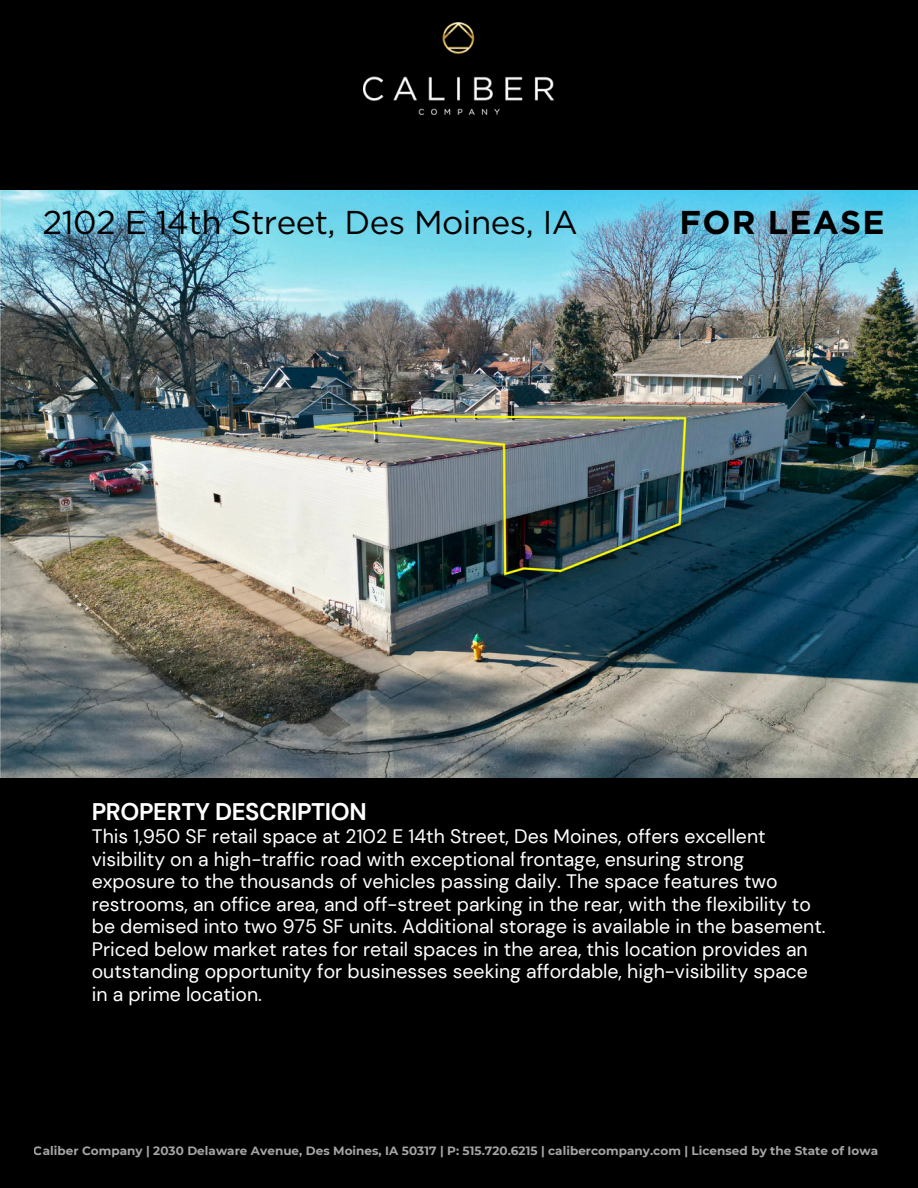
<style>
.page{position:relative;width:918px;height:1188px;background:#000}
.page>*{position:absolute;margin:0;border:0;box-sizing:border-box;transform-origin:0 0}
.t1{font:33px "Gotham";letter-spacing:-.015em;color:#000}
.t2{font:700 33px "Gotham";letter-spacing:.035em;color:#000}
.t3{font:700 24px "DM Sans";letter-spacing:-.015em;color:#fff}
.t4{font:19.5px/22.5px "DM Sans";color:#fff}
.t5{font:700 12px "Montserrat";letter-spacing:.005em;color:#fff}
</style>
<div class="page">
<img style="left:364px;top:22px;width:190px;height:93px">
<img style="left:0;top:190px;width:918px;height:587px">
<p class="t1" style="left:43px;top:202px;width:537px">2102 E 14th Street, Des Moines, IA</p>
<p class="t2" style="left:680px;top:202px;width:207px">FOR LEASE</p>
<h2 class="t3" style="left:92px;top:796px;width:277px">PROPERTY DESCRIPTION</h2>
<h1 class="t4" style="left:92px;top:825px;width:735px">This 1,950 SF retail space at 2102 E 14th Street, Des Moines, offers excellent visibility on a high-traffic road with exceptional frontage, ensuring strong exposure to the thousands of vehicles passing daily. The space features two restrooms, an office area, and off-street parking in the rear, with the flexibility to be demised into two 975 SF units. Additional storage is available in the basement.<br>Priced below market rates for retail spaces in the area, this location provides an outstanding opportunity for businesses seeking affordable, high-visibility space in a prime location.</h1>
<p class="t5" style="left:34px;top:1144px;width:846px">Caliber Company | 2030 Delaware Avenue, Des Moines, IA 50317 | P: 515.720.6215 | calibercompany.com | Licensed by the State of Iowa</p>
</div>
